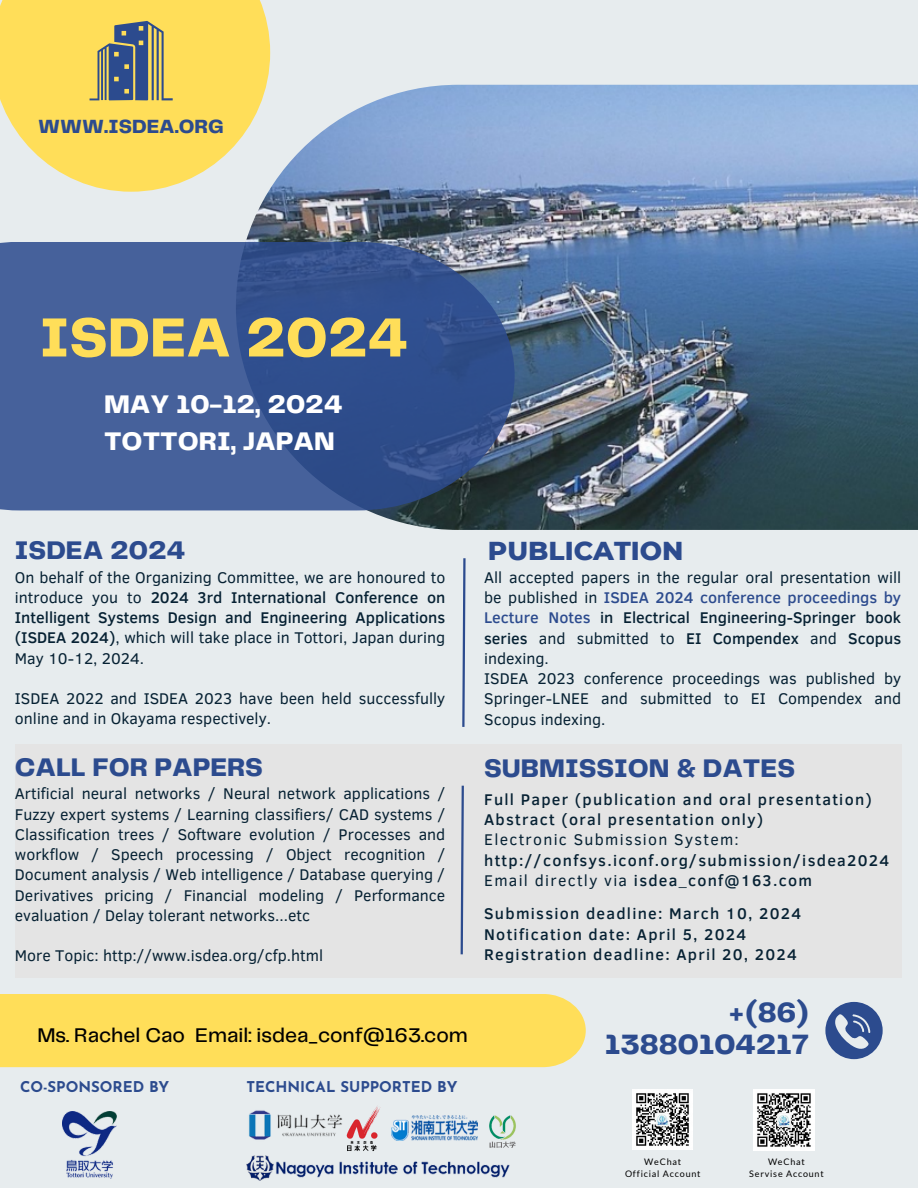
<style>
.page{position:relative;width:918px;height:1188px;background:#e7ecee}
.page>*{position:absolute;margin:0;border:0;box-sizing:border-box;transform-origin:0 0}
.t1{font:800 57.15px "Telegraf";color:#ffde59}
.t2{font:800 29.1px/31.8px "Telegraf";color:#2c4b8e;text-align:right}
.t3{font:800 26.4px "Telegraf";color:#2c4b8e}
.t4{font:800 26.4px/37px "Telegraf";color:#fff}
.t5{font:800 26.4px "Montserrat";color:#2c4b8e}
.t6{font:500 20.55px "Telegraf";color:#000}
.t7{font:800 19.8px "Telegraf";color:#2c4b8e}
.t8{font:15.9px/20.2px "Clear Sans";color:#062133;text-align:justify}
.t9{font:500 15.9px/20.2px "Clear Sans";letter-spacing:.08em;color:#062133}
.t10{font:15.9px "Clear Sans";letter-spacing:.08em;color:#062133}
.t11{font:700 14.85px "Josefin Sans";color:#2c4b8e}
.t12{font:9px "Lato";letter-spacing:.09em;color:#000}
.s1{font-weight:500}
.s2{font-weight:500;color:#2c4b8e}
.s3{font-weight:400}
</style>
<div class="page">
<img style="left:236px;top:85px;width:682px;height:445px">
<svg style="left:0;top:242px;width:515px;height:268px;background:#3d5992"></svg>
<div style="left:15px;top:744px;width:886px;height:233px;background:#e4e4e4"></div>
<div style="left:0;top:994px;width:586px;height:73px;background:#ffde59"></div>
<svg style="left:462px;top:558px;width:4px;height:169px"></svg>
<svg style="left:825px;top:1002px;width:58px;height:57px"></svg>
<svg style="left:0;top:0;width:270px;height:192px;fill:#ffde59"></svg>
<svg style="left:90px;top:21px;width:83px;height:79px;background:#909074"></svg>
<svg style="left:460px;top:785px;width:4px;height:170px"></svg>
<img style="left:633px;top:1089px;width:60px;height:60px">
<img style="left:754px;top:1089px;width:60px;height:61px">
<img style="left:249px;top:1110px;width:93px;height:30px">
<img style="left:392px;top:1115px;width:85px;height:25px">
<img style="left:346px;top:1106px;width:35px;height:45px">
<img style="left:489px;top:1115px;width:27px;height:33px">
<img style="left:247px;top:1155px;width:263px;height:26px">
<img style="left:63px;top:1112px;width:54px;height:66px">
<p class="t7" style="left:38px;top:118px;width:187px">WWW.ISDEA.ORG</p>
<p class="t1" style="left:40px;top:313px;width:370px">ISDEA 2024</p>
<p class="t4" style="left:104px;top:388px;width:240px">MAY 10-12, 2024<br>TOTTORI, JAPAN</p>
<p class="t3" style="left:15px;top:539px;width:172px">ISDEA 2024</p>
<p class="t5" style="left:488px;top:534px;width:197px">PUBLICATION</p>
<p class="t8" style="left:15px;top:566px;width:432px">On behalf of the Organizing Committee, we are honoured to introduce you to <span class="s1">2024 3rd International Conference on Intelligent Systems Design and Engineering Applications (ISDEA 2024)</span>, which will take place in Tottori, Japan during May 10-12, 2024.</p>
<h2 class="t8" style="left:15px;top:688px;width:432px">ISDEA 2022 and ISDEA 2023 have been held successfully online and in Okayama respectively.</h2>
<h6 class="t3" style="left:15px;top:755px;width:250px">CALL FOR PAPERS</h6>
<h4 class="t8" style="left:15px;top:783px;width:432px">Artificial neural networks / Neural network applications / Fuzzy expert systems / Learning classifiers/ CAD systems / Classification trees / Software evolution / Processes and workflow / Speech processing / Object recognition / Document analysis / Web intelligence / Database querying / Derivatives pricing / Financial modeling / Performance evaluation / Delay tolerant networks...etc</h4>
<h2 class="t8" style="left:15px;top:945px;width:310px">More Topic: http://www.isdea.org/cfp.html</h2>
<p class="t6" style="left:37px;top:1027px;width:432px">Ms. Rachel Cao Email: isdea_conf@163.com</p>
<p class="t11" style="left:20px;top:1081px;width:151px">CO-SPONSORED BY</p>
<p class="t11" style="left:247px;top:1081px;width:212px">TECHNICAL SUPPORTED BY</p>
<p class="t8" style="left:484px;top:566px;width:419px">All accepted papers in the regular oral presentation will be published in <span class="s2">ISDEA 2024 conference proceedings by Lecture Notes</span> <span class="s1">in Electrical Engineering-Springer book series</span> and submitted to <span class="s1">EI Compendex</span> and <span class="s1">Scopus </span>indexing.</p>
<p class="t8" style="left:484px;top:668px;width:419px">ISDEA 2023 conference proceedings was published by Springer-LNEE and submitted to EI Compendex and Scopus indexing.</p>
<p class="t3" style="left:484px;top:757px;width:312px">SUBMISSION &amp; DATES</p>
<h5 class="t9" style="left:484px;top:788px;width:389px">Full Paper (publication and oral presentation)</h5>
<h5 class="t9" style="left:484px;top:809px;width:281px">Abstract (oral presentation only)</h5>
<p class="t10" style="left:484px;top:828px;width:256px">Electronic Submission System:</p>
<p class="t9" style="left:484px;top:849px;width:407px">http://confsys.iconf.org/submission/isdea2024</p>
<p class="t9" style="left:484px;top:869px;width:329px"><span class="s3">Email directly via</span> isdea_conf@163.com</p>
<p class="t9" style="left:484px;top:903px;width:319px">Submission deadline: March 10, 2024<br>Notification date: April 5, 2024<br>Registration deadline: April 20, 2024</p>
<h2 class="t2" style="left:605px;top:998px;width:206px">+(86)<br>13880104217</h2>
<p class="t12" style="left:644px;top:1157px;width:38px">WeChat</p>
<p class="t12" style="left:625px;top:1169px;width:77px">Official Account</p>
<p class="t12" style="left:768px;top:1157px;width:38px">WeChat</p>
<p class="t12" style="left:749px;top:1169px;width:76px">Servise Account</p>
</div>
